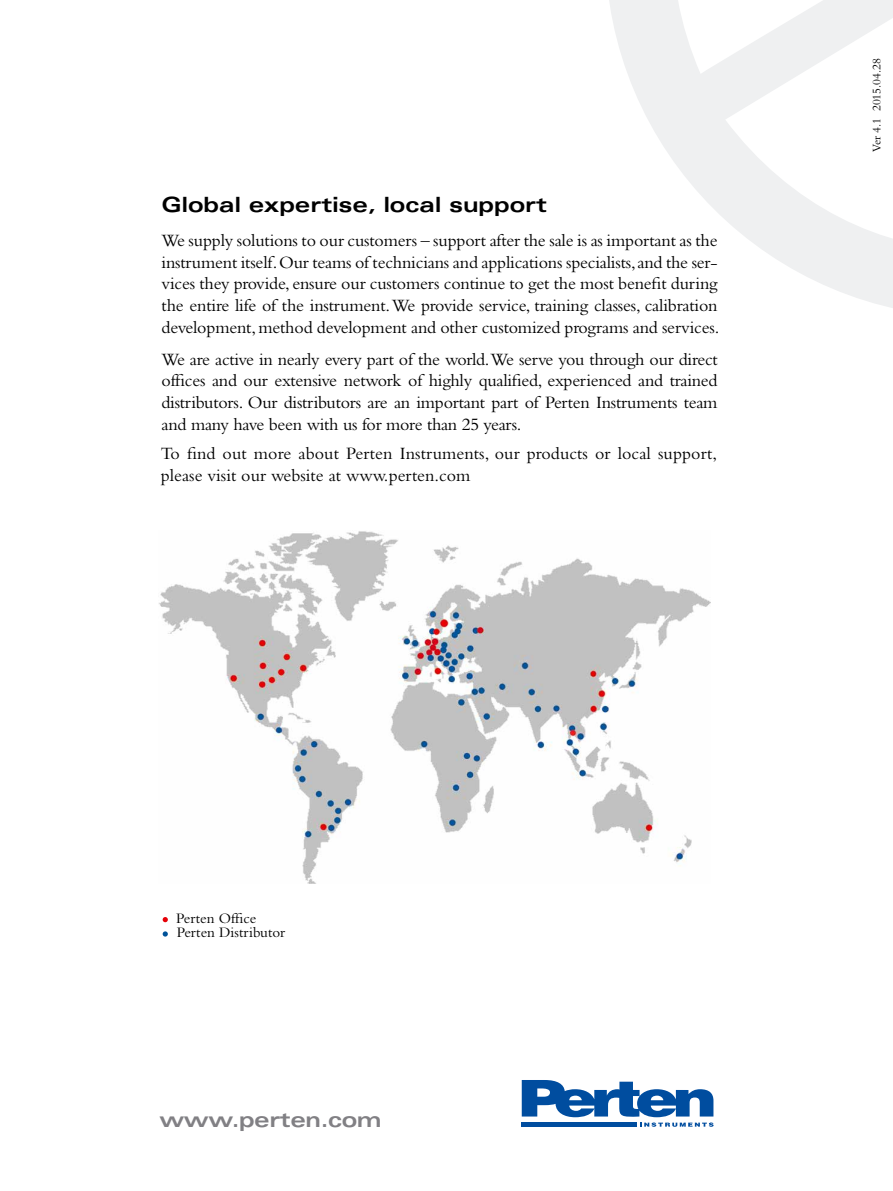
<style>
.page{position:relative;width:893px;height:1191px;background:#fff}
.page>*{position:absolute;margin:0;border:0;box-sizing:border-box;transform-origin:0 0}
.t1{font:700 expanded 21px "Univers";color:#000}
.t2{font:700 expanded 21px "Univers";letter-spacing:-.02em;color:#818084}
.t3{font:18px/21.6px "Bembo";letter-spacing:-.01em;color:#000;text-align:justify}
.t4{font:15px/14.2px "Bembo";color:#000}
.t5{font:12px "Bembo";color:#000}
</style>
<div class="page">
<svg style="left:522px;top:1080px;width:192px;height:46px"></svg>
<hr style="left:522px;top:1122px;width:115px;height:4px;background:#004d9f">
<img style="left:159px;top:531px;width:551px;height:352px">
<svg style="left:163px;top:917px;width:5px;height:5px"></svg>
<svg style="left:163px;top:931px;width:5px;height:5px"></svg>
<svg style="left:609px;top:0;width:284px;height:308px"></svg>
<p class="t1" style="left:162px;top:192px;width:387px">Global expertise, local support</p>
<p class="t3" style="left:162px;top:229px;width:559px">We supply solutions to our customers – support after the sale is as important as the instrument itself. Our teams of technicians and applications specialists, and the ser&shy;vices they provide, ensure our customers continue to get the most benefit during the entire life of the instrument. We provide service, training classes, calibration development, method development and other customized programs and services.</p>
<p class="t3" style="left:162px;top:348px;width:558px">We are active in nearly every part of the world.We serve you through our direct offices and our extensive network of highly qualified, experienced and trained distributors. Our distributors are an important part of Perten Instruments team and many have been with us for more than 25 years.</p>
<p class="t3" style="left:161px;top:442px;width:558px">To find out more about Perten Instruments, our products or local support, please visit our website at www.perten.com</p>
<p class="t5" style="left:870px;top:152px;width:96px;rotate:-90deg">Ver 4.1 2015.04.28</p>
<p class="t4" style="left:176px;top:911px;width:111px">Perten Office<br>Perten Distributor</p>
<p class="t2" style="left:159px;top:1107px;width:224px">www.perten.com</p>
</div>
